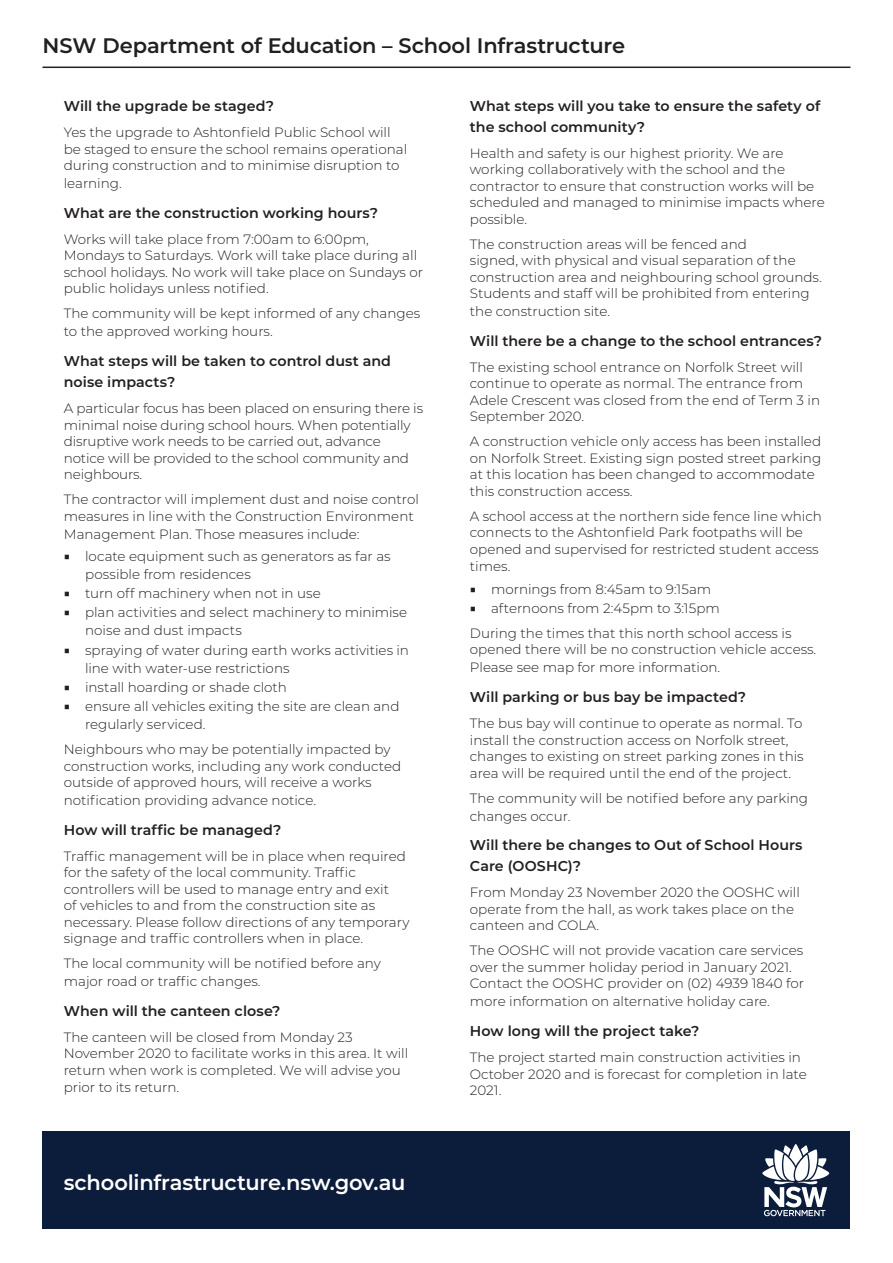
<style>
.page{position:relative;width:893px;height:1263px;background:#fff}
.page>*{position:absolute;margin:0;border:0;box-sizing:border-box;transform-origin:0 0}
.t1{font:600 21px "Montserrat";letter-spacing:-.01em;color:#231f20}
.t2{font:600 21px "Montserrat";letter-spacing:-.01em;color:#fff}
.t3{font:600 14.25px/21px "Montserrat";color:#231f20}
.t4{font:300 13.5px/16.5px "Montserrat";color:#231f20}
.s1{font-size:11.55px}
</style>
<div class="page">
<div style="left:43px;top:1131px;width:807px;height:98px;background:#0c1c3b"></div>
<hr style="left:43px;top:67px;width:807px;height:1px;background:#231f20">
<svg style="left:762px;top:1144px;width:67px;height:72px"></svg>
<h1 class="t1" style="left:43px;top:31px;width:584px">NSW Department of Education – School Infrastructure</h1>
<p class="t3" style="left:64px;top:94px;width:212px">Will the upgrade be staged?</p>
<p class="t4" style="left:64px;top:124px;width:345px">Yes the upgrade to Ashtonfield Public School will be staged to ensure the school remains operational during construction and to minimise disruption to</p>
<p class="t4" style="left:64px;top:175px;width:60px">learning.</p>
<p class="t3" style="left:64px;top:201px;width:316px">What are the construction working hours?</p>
<p class="t4" style="left:64px;top:230px;width:361px">Works will take place from 7:00am to 6:00pm, Mondays to Saturdays. Work will take place during all school holidays. No work will take place on Sundays or public holidays unless notified.</p>
<p class="t4" style="left:64px;top:304px;width:358px;line-height:18px">The community will be kept informed of any changes to the approved working hours.</p>
<p class="t3" style="left:64px;top:350px;width:329px">What steps will be taken to control dust and noise impacts?</p>
<p class="t4" style="left:64px;top:400px;width:361px">A particular focus has been placed on ensuring there is minimal noise during school hours. When potentially disruptive work needs to be carried out, advance notice will be provided to the school community and neighbours.</p>
<p class="t4" style="left:64px;top:491px;width:357px">The contractor will implement dust and noise control measures in line with the Construction Environment</p>
<p class="t4" style="left:64px;top:525px;width:297px">Management Plan. Those measures include:</p>
<p class="t4" style="left:85px;top:547px;width:307px;line-height:18px;text-indent:-21px"><span class="s1">■</span> locate equipment such as generators as far as possible from residences</p>
<p class="t4" style="left:64px;top:585px;width:259px"><span class="s1">■</span> turn off machinery when not in use</p>
<p class="t4" style="left:85px;top:603px;width:324px;line-height:18px;text-indent:-21px"><span class="s1">■</span> plan activities and select machinery to minimise noise and dust impacts</p>
<p class="t4" style="left:85px;top:640px;width:326px;line-height:18px;text-indent:-21px"><span class="s1">■</span> spraying of water during earth works activities in line with water-use restrictions</p>
<p class="t4" style="left:64px;top:678px;width:225px"><span class="s1">■</span> install hoarding or shade cloth</p>
<p class="t4" style="left:85px;top:697px;width:316px;line-height:18px;text-indent:-21px"><span class="s1">■</span> ensure all vehicles exiting the site are clean and regularly serviced.</p>
<p class="t4" style="left:64px;top:741px;width:339px">Neighbours who may be potentially impacted by construction works, including any work conducted outside of approved hours, will receive a works</p>
<p class="t4" style="left:64px;top:792px;width:254px">notification providing advance notice.</p>
<p class="t3" style="left:64px;top:818px;width:219px">How will traffic be managed?</p>
<p class="t4" style="left:64px;top:847px;width:347px">Traffic management will be in place when required for the safety of the local community. Traffic controllers will be used to manage entry and exit<br>of vehicles to and from the construction site as necessary. Please follow directions of any temporary signage and traffic controllers when in place.</p>
<p class="t4" style="left:64px;top:954px;width:319px;line-height:17.7px">The local community will be notified before any major road or traffic changes.</p>
<p class="t3" style="left:64px;top:999px;width:218px">When will the canteen close?</p>
<p class="t4" style="left:64px;top:1028px;width:346px;line-height:17px">The canteen will be closed from Monday 23<br>November 2020 to facilitate works in this area. It will return when work is completed. We will advise you prior to its return.</p>
<h1 class="t2" style="left:64px;top:1168px;width:343px">schoolinfrastructure.nsw.gov.au</h1>
<p class="t3" style="left:470px;top:94px;width:352px">What steps will you take to ensure the safety of the school community?</p>
<p class="t4" style="left:470px;top:144px;width:356px">Health and safety is our highest priority. We are working collaboratively with the school and the contractor to ensure that construction works will be scheduled and managed to minimise impacts where possible.</p>
<p class="t4" style="left:470px;top:235px;width:353px">The construction areas will be fenced and<br>signed, with physical and visual separation of the construction area and neighbouring school grounds.<br>Students and staff will be prohibited from entering the construction site.</p>
<p class="t3" style="left:470px;top:329px;width:354px">Will there be a change to the school entrances?</p>
<p class="t4" style="left:470px;top:358px;width:352px">The existing school entrance on Norfolk Street will continue to operate as normal. The entrance from Adele Crescent was closed from the end of Term 3 in September 2020.</p>
<p class="t4" style="left:470px;top:433px;width:353px">A construction vehicle only access has been installed on Norfolk Street. Existing sign posted street parking at this location has been changed to accommodate this construction access.</p>
<p class="t4" style="left:470px;top:507px;width:354px;line-height:17px">A school access at the northern side fence line which connects to the Ashtonfield Park footpaths will be opened and supervised for restricted student access times.</p>
<p class="t4" style="left:470px;top:580px;width:243px"><span class="s1">■</span> mornings from 8:45am to 9:15am</p>
<p class="t4" style="left:470px;top:595px;width:323px;line-height:25px"><span class="s1">■</span> afternoons from 2:45pm to 3:15pm<br>During the times that this north school access is</p>
<p class="t4" style="left:470px;top:640px;width:348px;line-height:18px">opened there will be no construction vehicle access.<br>Please see map for more information.</p>
<p class="t3" style="left:470px;top:686px;width:278px">Will parking or bus bay be impacted?</p>
<p class="t4" style="left:470px;top:715px;width:335px">The bus bay will continue to operate as normal. To install the construction access on Norfolk street, changes to existing on street parking zones in this area will be required until the end of the project.</p>
<p class="t4" style="left:470px;top:788px;width:340px;line-height:18px">The community will be notified before any parking changes occur.</p>
<p class="t3" style="left:470px;top:834px;width:334px">Will there be changes to Out of School Hours<br>Care (OOSHC)?</p>
<p class="t4" style="left:470px;top:884px;width:332px">From Monday 23 November 2020 the OOSHC will operate from the hall, as work takes place on the canteen and COLA.</p>
<p class="t4" style="left:470px;top:942px;width:336px">The OOSHC will not provide vacation care services over the summer holiday period in January 2021.<br>Contact the OOSHC provider on (02) 4939 1840 for</p>
<p class="t4" style="left:470px;top:993px;width:302px">more information on alternative holiday care.</p>
<p class="t3" style="left:470px;top:1020px;width:231px">How long will the project take?</p>
<p class="t4" style="left:470px;top:1049px;width:338px">The project started main construction activities in<br>October 2020 and is forecast for completion in late<br>2021.</p>
</div>
